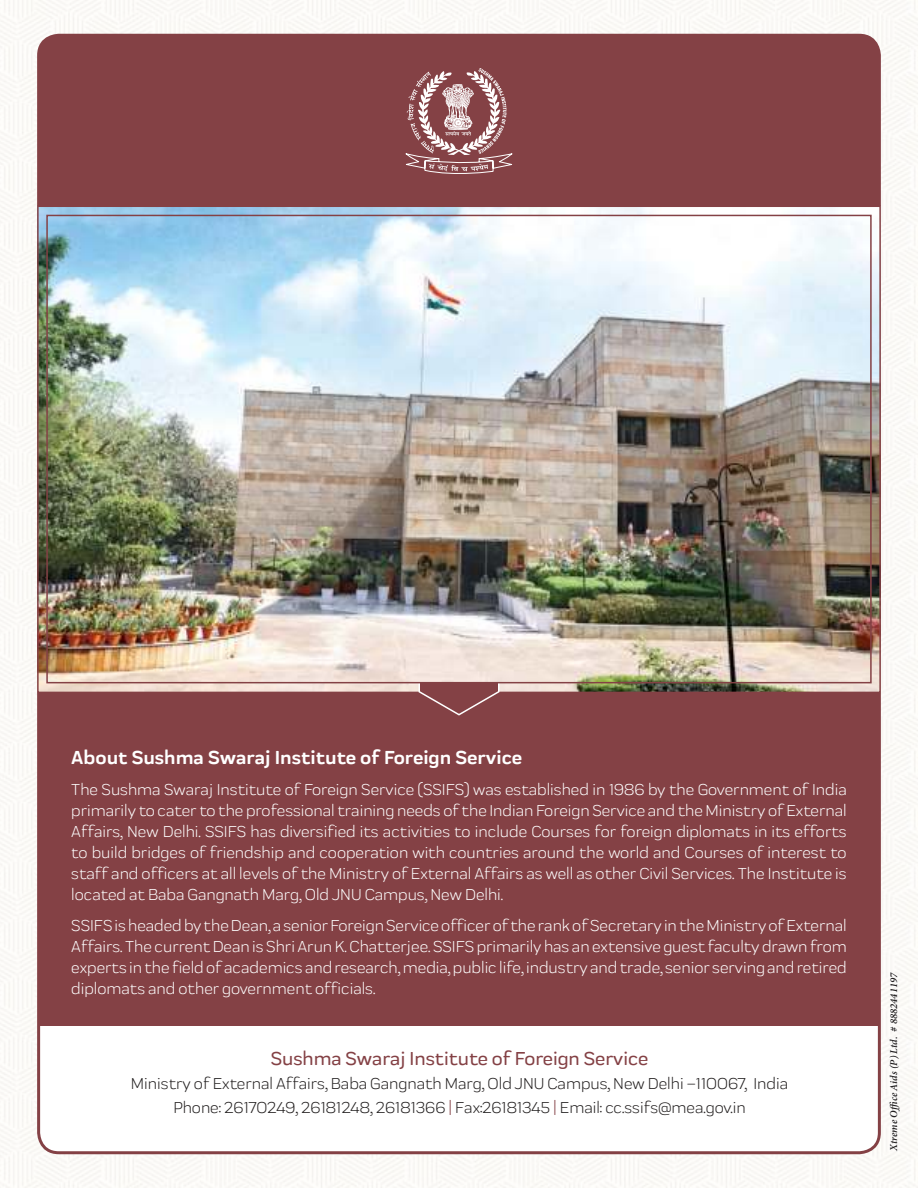
<style>
.page{position:relative;width:918px;height:1188px;background:#fff}
.page>*{position:absolute;margin:0;border:0;box-sizing:border-box;transform-origin:0 0}
.t1{font:700 19.5px "Praktika Rounded";color:#fff}
.t2{font:500 19.5px "Praktika Rounded";color:#844145}
.t3{font:16.5px/21px "Praktika Rounded";color:#fff;text-align:justify}
.t4{font:16.5px/24px "Praktika Rounded";color:#221f1f;text-align:center}
.t5{font:italic 600 10.5px "Minion Pro";color:#221f1f}
.s1{color:#844145}
</style>
<div class="page">
<img style="left:0;top:0;width:918px;height:1188px">
<div style="left:39px;top:35px;width:840px;height:1118px;background:#844145;border-radius:20px"></div>
<div style="left:39px;top:1026px;width:840px;height:127px;background:#fff"></div>
<svg style="left:405px;top:68px;width:108px;height:106px"></svg>
<img style="left:40px;top:209px;width:838px;height:481px">
<svg style="left:418px;top:683px;width:83px;height:33px"></svg>
<img style="left:49px;top:218px;width:820px;height:462px">
<svg style="left:888px;top:971px;width:13px;height:182px"></svg>
<p class="t1" style="left:71px;top:749px;width:452px">About Sushma Swaraj Institute of Foreign Service</p>
<p class="t3" style="left:71px;top:780px;width:777px">The Sushma Swaraj Institute of Foreign Service (SSIFS) was established in 1986 by the Government of India primarily to cater to the professional training needs of the Indian Foreign Service and the Ministry of External Affairs, New Delhi. SSIFS has diversified its activities to include Courses for foreign diplomats in its efforts to build bridges of friendship and cooperation with countries around the world and Courses of interest to staff and officers at all levels of the Ministry of External Affairs as well as other Civil Services. The Institute is located at Baba Gangnath Marg, Old JNU Campus, New Delhi.</p>
<p class="t3" style="left:71px;top:916px;width:777px">SSIFS is headed by the Dean, a senior Foreign Service officer of the rank of Secretary in the Ministry of External Affairs. The current Dean is Shri Arun K. Chatterjee. SSIFS primarily has an extensive guest faculty drawn from experts in the field of academics and research, media, public life, industry and trade, senior serving and retired diplomats and other government officials.</p>
<p class="t2" style="left:271px;top:1050px;width:379px">Sushma Swaraj Institute of Foreign Service</p>
<p class="t4" style="left:131px;top:1073px;width:659px">Ministry of External Affairs, Baba Gangnath Marg, Old JNU Campus, New Delhi –110067, India<br>Phone: 26170249, 26181248, 26181366 <span class="s1">|</span> Fax:26181345 <span class="s1">|</span> Email: cc.ssifs@mea.gov.in</p>
<p class="t5" style="left:890px;top:1151px;width:180px;rotate:-90deg">Xtreme Office Aids (P) Ltd. # 8882441197</p>
</div>
